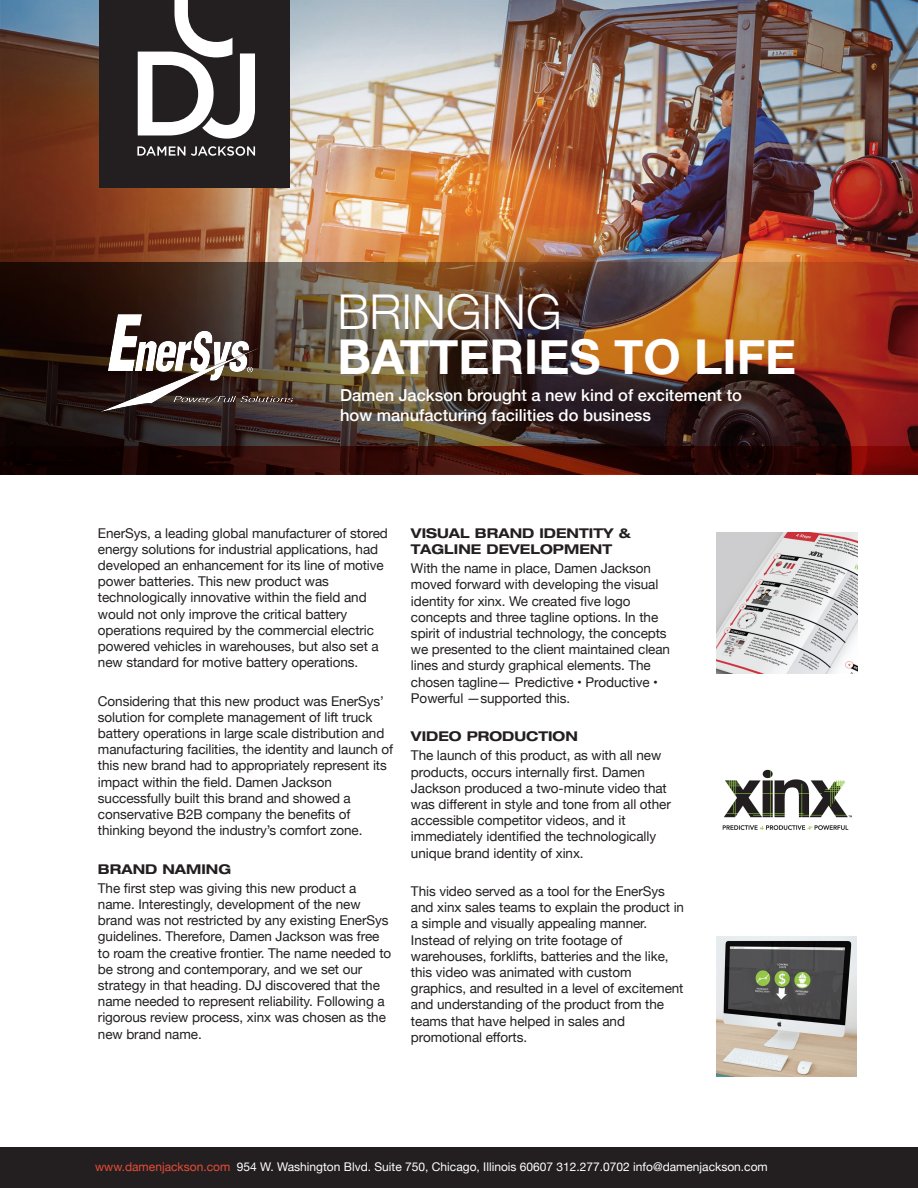
<style>
.page{position:relative;width:918px;height:1188px;background:#fff}
.page>*{position:absolute;margin:0;border:0;box-sizing:border-box;transform-origin:0 0}
.t1{font:700 48px "Helvetica Neue";color:#fff}
.t2{font:300 48px "Helvetica Neue";color:#fff}
.t3{font:500 16.5px/19.8px "Helvetica Neue";color:#fff}
.t4{font:13.5px/16.2px "Helvetica Neue";letter-spacing:-.005em;color:#231f20}
.t5{font:700 expanded 13.5px/16.2px "Helvetica Neue";color:#231f20}
.t6{font:12px "Helvetica Neue";color:#fff}
.s1{color:#e74b37}
</style>
<div class="page">
<img style="left:0;top:0;width:918px;height:262px">
<img style="left:0;top:262px;width:918px;height:184px">
<svg style="left:0;top:446px;width:918px;height:29px;background:#330804"></svg>
<div style="left:0;top:1147px;width:918px;height:41px;background:#231f20"></div>
<img style="left:716px;top:532px;width:142px;height:142px">
<img style="left:722px;top:769px;width:130px;height:61px">
<div style="left:99px;top:0;width:191px;height:187px;background:#231f20"></div>
<svg style="left:138px;top:0;width:117px;height:139px"></svg>
<svg style="left:137px;top:146px;width:48px;height:10px"></svg>
<svg style="left:191px;top:146px;width:64px;height:10px"></svg>
<img style="left:717px;top:937px;width:140px;height:140px">
<img style="left:89px;top:253px;width:217px;height:217px">
<h1 class="t2" style="left:338px;top:273px;width:226px">BRINGING</h1>
<h1 class="t1" style="left:338px;top:320px;width:460px">BATTERIES TO LIFE</h1>
<p class="t3" style="left:340px;top:384px;width:403px">Damen Jackson brought a new kind of excitement to how manufacturing facilities do business</p>
<p class="t4" style="left:98px;top:525px;width:291px">EnerSys, a leading global manufacturer of stored energy solutions for industrial applications, had developed an enhancement for its line of motive power batteries. This new product was technologically innovative within the field and would not only improve the critical battery operations required by the commercial electric powered vehicles in warehouses, but also set a new standard for motive battery operations.</p>
<p class="t4" style="left:98px;top:693px;width:297px">Considering that this new product was EnerSys’ solution for complete management of lift truck battery operations in large scale distribution and manufacturing facilities, the identity and launch of this new brand had to appropriately represent its impact within the field. Damen Jackson successfully built this brand and showed a conservative B2B company the benefits of thinking beyond the industry’s comfort zone.</p>
<p class="t5" style="left:98px;top:860px;width:135px">BRAND NAMING</p>
<p class="t4" style="left:98px;top:881px;width:295px">The first step was giving this new product a name. Interestingly, development of the new brand was not restricted by any existing EnerSys guidelines. Therefore, Damen Jackson was free to roam the creative frontier. The name needed to be strong and contemporary, and we set our strategy in that heading. DJ discovered that the name needed to represent reliability. Following a rigorous review process, xinx was chosen as the new brand name.</p>
<p class="t5" style="left:411px;top:524px;width:222px">VISUAL BRAND IDENTITY &amp;<br>TAGLINE DEVELOPMENT</p>
<p class="t4" style="left:411px;top:561px;width:261px">With the name in place, Damen Jackson moved forward with developing the visual identity for xinx. We created five logo concepts and three tagline options. In the spirit of industrial technology, the concepts we presented to the client maintained clean lines and sturdy graphical elements. The chosen tagline— Predictive • Productive • Powerful —supported this.</p>
<p class="t5" style="left:411px;top:728px;width:168px">VIDEO PRODUCTION</p>
<p class="t4" style="left:411px;top:748px;width:261px">The launch of this product, as with all new products, occurs internally first. Damen Jackson produced a two-minute video that was different in style and tone from all other accessible competitor videos, and it immediately identified the technologically unique brand identity of xinx.</p>
<p class="t4" style="left:411px;top:884px;width:275px">This video served as a tool for the EnerSys and xinx sales teams to explain the product in a simple and visually appealing manner.<br>Instead of relying on trite footage of warehouses, forklifts, batteries and the like, this video was animated with custom graphics, and resulted in a level of excitement and understanding of the product from the teams that have helped in sales and promotional efforts.</p>
<p class="t6" style="left:95px;top:1158px;width:674px"><span class="s1">www.damenjackson.com</span> 954 W. Washington Blvd. Suite 750, Chicago, Illinois 60607 312.277.0702 info@damenjackson.com</p>
</div>
